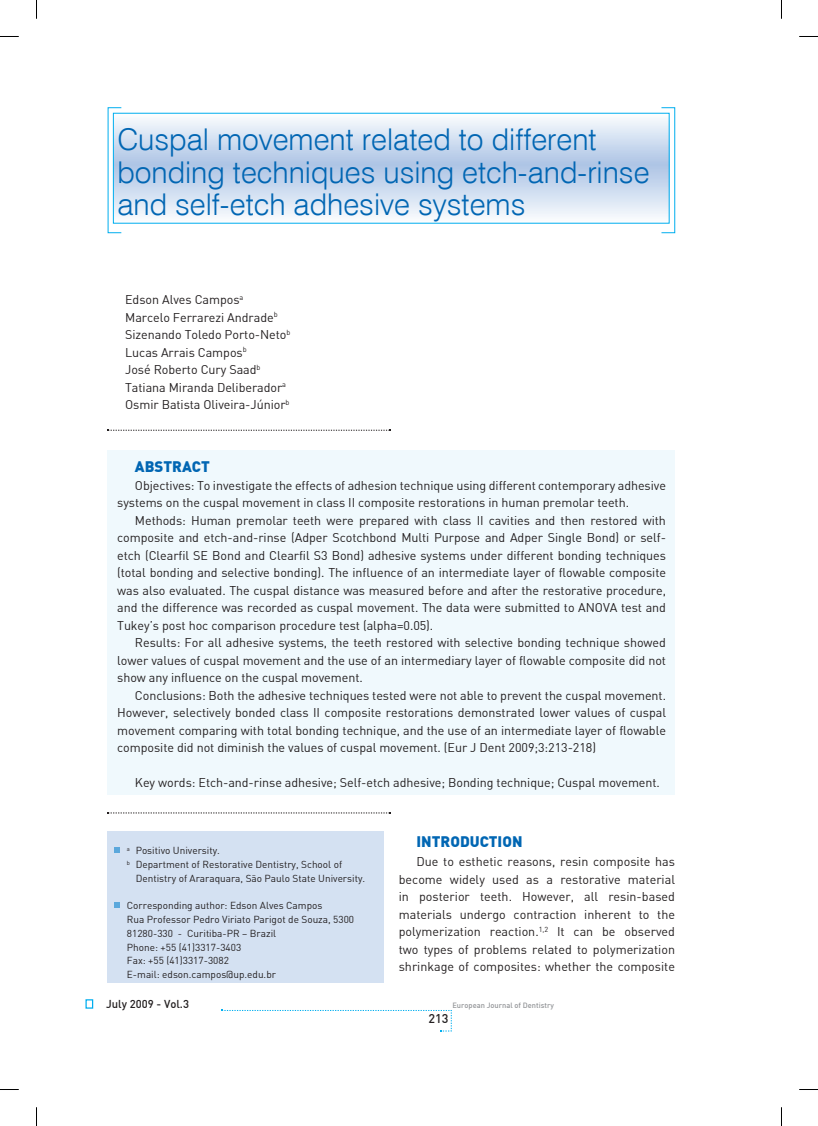
<style>
.page{position:relative;width:818px;height:1126px;background:#fff}
.page>*{position:absolute;margin:0;border:0;box-sizing:border-box;transform-origin:0 0}
.t1{font:300 30px/32.5px "Swiss 721 BT";color:#0166b3}
.t2{font:15px "Din B Black";color:#0166b3}
.t3{font:12.5px/17.5px "Din B Regular";letter-spacing:-.005em;color:#231f20;text-align:justify}
.t4{font:12.5px "Din B Medium";color:#231f20}
.t5{font:11.25px "Din B Medium";color:#231f20}
.t6{font:10px/13.8px "Din B Regular";color:#231f20}
.t7{font:7.5px "Din B Medium";color:#939598}
</style>
<div class="page">
<div style="left:85px;top:999px;width:8px;height:9px;border:1px solid #00aeef"></div>
<svg style="left:222px;top:1009px;width:230px;height:22px"></svg>
<div style="left:107px;top:450px;width:567px;height:344px;background:#f0f9fd"></div>
<div style="left:107px;top:831px;width:276px;height:152px;background:#d4e1f2"></div>
<svg style="left:107px;top:429px;width:283px;height:2px"></svg>
<svg style="left:115px;top:119px;width:552px;height:98px"></svg>
<svg style="left:107px;top:812px;width:283px;height:1px"></svg>
<svg style="left:114px;top:847px;width:6px;height:5px"></svg>
<svg style="left:114px;top:902px;width:6px;height:6px"></svg>
<svg style="left:0;top:36px;width:19px;height:1px"></svg>
<svg style="left:799px;top:36px;width:18px;height:1px"></svg>
<svg style="left:0;top:1089px;width:19px;height:1px"></svg>
<svg style="left:799px;top:1089px;width:18px;height:1px"></svg>
<svg style="left:36px;top:0;width:1px;height:19px"></svg>
<svg style="left:36px;top:1107px;width:1px;height:18px"></svg>
<h1 class="t1" style="left:117px;top:123px;width:533px">Cuspal movement related to different bonding techniques using etch-and-rinse and self-etch adhesive systems</h1>
<p class="t3" style="left:125px;top:290px;width:167px;text-align:left">Edson Alves Campos<sup>a<br></sup>Marcelo Ferrarezi Andrade<sup>b<br></sup>Sizenando Toledo Porto-Neto<sup>b<br></sup>Lucas Arrais Campos<sup>b<br></sup>José Roberto Cury Saad<sup>b<br></sup>Tatiana Miranda Deliberador<sup>a<br></sup>Osmir Batista Oliveira-Júnior<sup>b</sup></p>
<p class="t2" style="left:135px;top:456px;width:48px">ABSTRAC</p>
<p class="t2" style="left:201px;top:456px;width:10px">T</p>
<p class="t3" style="left:117px;top:476px;width:550px;text-indent:18px">Objectives: To investigate the effects of adhesion technique using different contemporary adhesive systems on the cuspal movement in class II composite restorations in human premolar teeth.</p>
<p class="t3" style="left:117px;top:511px;width:550px;text-indent:18px">Methods: Human premolar teeth were prepared with class II cavities and then restored with composite and etch-and-rinse (Adper Scotchbond Multi Purpose and Adper Single Bond) or self&shy;etch (Clearfil SE Bond and Clearfil S3 Bond) adhesive systems under different bonding techniques (total bonding and selective bonding). The influence of an intermediate layer of flowable composite was also evaluated. The cuspal distance was measured before and after the restorative procedure, and the difference was recorded as cuspal movement. The data were submitted to ANOVA test and Tukey’s post hoc comparison procedure test (alpha=0.05).</p>
<p class="t3" style="left:117px;top:633px;width:550px;text-indent:18px">Results: For all adhesive systems, the teeth restored with selective bonding technique showed lower values of cuspal movement and the use of an intermediary layer of flowable composite did not show any influence on the cuspal movement.</p>
<p class="t3" style="left:117px;top:686px;width:550px;text-indent:18px">Conclusions: Both the adhesive techniques tested were not able to prevent the cuspal movement.<br>However, selectively bonded class II composite restorations demonstrated lower values of cuspal movement comparing with total bonding technique, and the use of an intermediate layer of flowable composite did not diminish the values of cuspal movement. (Eur J Dent 2009;3:213-218)</p>
<p class="t3" style="left:135px;top:773px;width:526px">Key words: Etch-and-rinse adhesive; Self-etch adhesive; Bonding technique; Cuspal movement.</p>
<p class="t6" style="left:127px;top:843px;width:94px"><sup>a</sup> Positivo University.</p>
<p class="t6" style="left:127px;top:857px;width:216px"><sup>b</sup> Department of Restorative Dentistry, School of</p>
<p class="t6" style="left:136px;top:871px;width:231px">Dentistry of Araraquara, São Paulo State University.</p>
<p class="t6" style="left:127px;top:898px;width:228px">Corresponding author: Edson Alves Campos<br>Rua Professor Pedro Viriato Parigot de Souza, 5300<br>81280-330 - Curitiba-PR – Brazil<br>Phone: +55 (41)3317-3403<br>Fax: +55 (41)3317-3082<br>E-mail: edson.campos@up.edu.br</p>
<p class="t5" style="left:106px;top:996px;width:84px">July 2009 - Vol.3</p>
<p class="t2" style="left:416px;top:831px;width:105px">INTRODUCTION</p>
<p class="t3" style="left:398px;top:852px;width:277px;text-indent:18px">Due to esthetic reasons, resin composite has become widely used as a restorative material in posterior teeth. However, all resin-based materials undergo contraction inherent to the polymerization reaction.<sup>1,2</sup> It can be observed two types of problems related to polymerization shrinkage of composites: whether the composite</p>
<p class="t7" style="left:452px;top:1000px;width:103px">European Journal of Dentistry</p>
<p class="t4" style="left:428px;top:1010px;width:21px">213</p>
</div>
